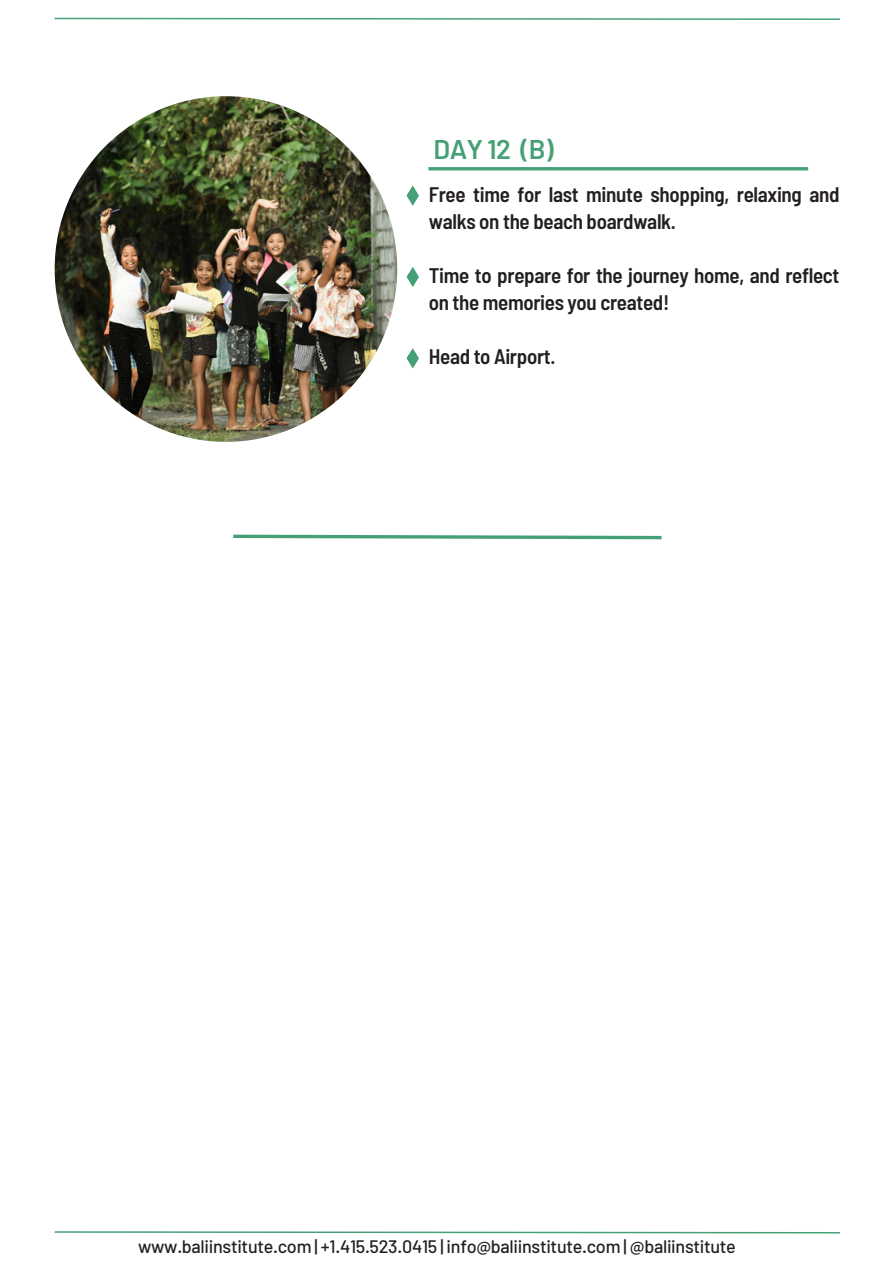
<style>
.page{position:relative;width:894px;height:1264px;background:#fff}
.page>*{position:absolute;margin:0;border:0;box-sizing:border-box;transform-origin:0 0}
.t1{font:600 27px "Barlow";color:#46a075}
.t2{font:600 semi-condensed 21px/27px "Barlow";letter-spacing:-.015em;color:#231f20}
.t3{font:500 18px "Barlow";letter-spacing:-.015em;color:#231f20}
</style>
<div class="page">
<img style="left:55px;top:96px;width:342px;height:345px">
<svg style="left:55px;top:1231px;width:784px;height:2px;background:#84bfa3"></svg>
<svg style="left:406px;top:185px;width:13px;height:21px"></svg>
<svg style="left:406px;top:267px;width:13px;height:20px"></svg>
<hr style="left:428px;top:167px;width:380px;height:3px;background:#46a075">
<svg style="left:233px;top:534px;width:429px;height:6px"></svg>
<svg style="left:55px;top:18px;width:784px;height:2px;background:#78b99a"></svg>
<svg style="left:406px;top:348px;width:13px;height:20px"></svg>
<p class="t1" style="left:433px;top:132px;width:122px">DAY 12 (B)</p>
<p class="t2" style="left:428px;top:180px;width:412px">Free time for last minute shopping, relaxing and walks on the beach boardwalk.</p>
<p class="t2" style="left:428px;top:261px;width:412px">Time to prepare for the journey home, and reflect on the memories you created!</p>
<p class="t2" style="left:428px;top:342px;width:128px">Head to Airport.</p>
<p class="t3" style="left:138px;top:1235px;width:599px">www.baliinstitute.com | +1.415.523.0415 | info@baliinstitute.com | @baliinstitute</p>
</div>
